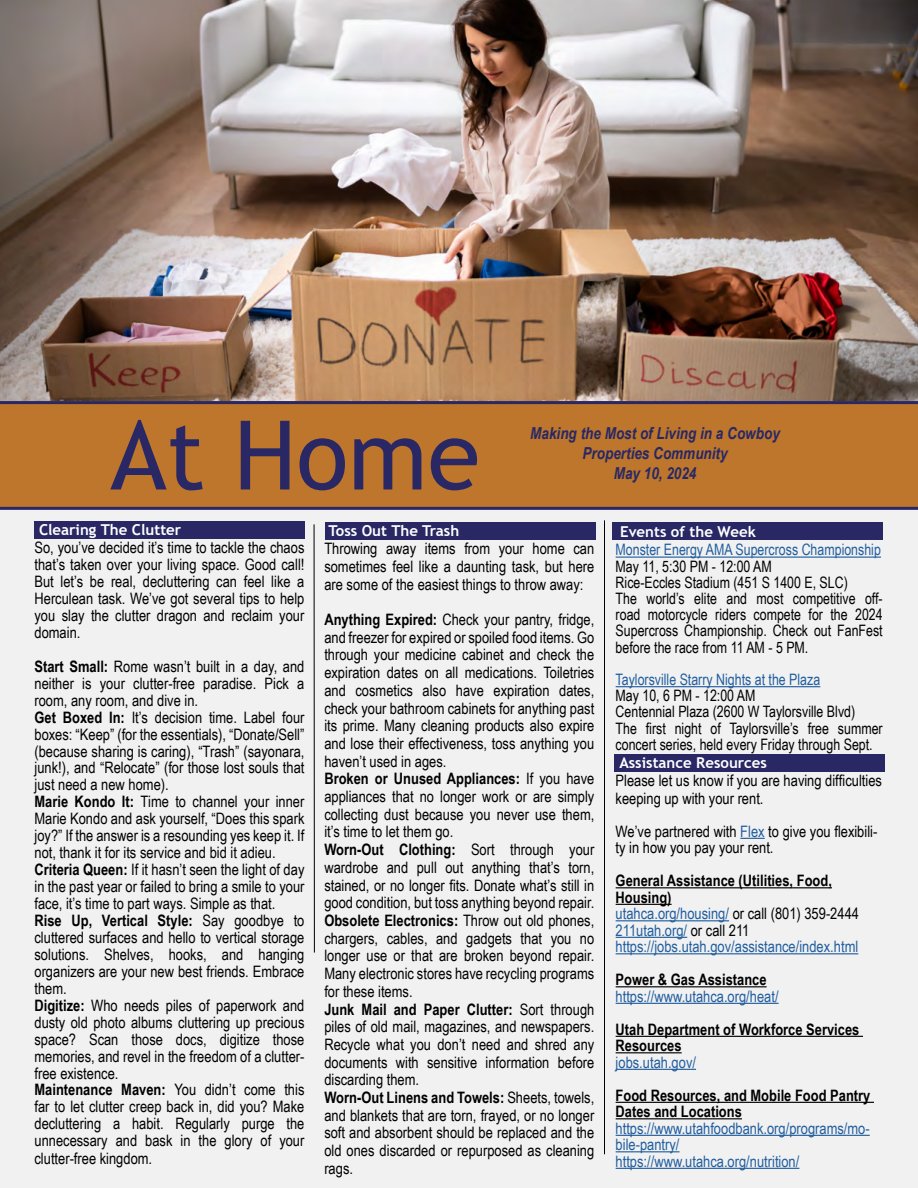
<style>
.page{position:relative;width:918px;height:1188px;background:#fff}
.page>*{position:absolute;margin:0;border:0;box-sizing:border-box;transform-origin:0 0}
.t1{font:96px "Trebuchet MS";color:#292865}
.t2{font:italic 700 16.5px/19.8px "Arial Narrow";color:#292865;text-align:center}
.t3{font:15.75px/17px "Arial Narrow";color:#000}
.t4{font:15.75px/16.2px "Arial Narrow";color:#000;scale:.96 1}
.t5{font:15.75px/16.5px "Arial Narrow";color:#215e9e}
.t6{font:700 15.75px/16.5px "Arial Narrow";color:#000}
.t7{font:15.75px "Arial Narrow";color:#215e9e;scale:.96 1}
.t8{font:700 15px "Trebuchet MS";color:#fff}
.s1{color:#215e9e}
.s2{font-weight:700;color:#000}
.s3{color:#000}
.s4{font-weight:700}
</style>
<div class="page">
<img style="left:0;top:0;width:918px;height:401px">
<div style="left:0;top:402px;width:918px;height:138px;background:#bd762b"></div>
<div style="left:0;top:508px;width:918px;height:680px;background:#f1f1f2"></div>
<hr style="left:604px;top:520px;width:1px;height:634px;background:#000">
<div style="left:34px;top:522px;width:271px;height:17px;background:#292865"></div>
<hr style="left:0;top:401px;width:918px;height:3px;background:#292865">
<hr style="left:0;top:507px;width:918px;height:3px;background:#292865">
<div style="left:613px;top:523px;width:270px;height:17px;background:#292865"></div>
<hr style="left:616px;top:557px;width:265px;height:1px;background:#215e9e">
<hr style="left:616px;top:686px;width:204px;height:1px;background:#215e9e">
<hr style="left:314px;top:524px;width:1px;height:429px;background:#000">
<div style="left:614px;top:754px;width:270px;height:17px;background:#292865"></div>
<svg style="left:740px;top:838px;width:25px;height:1px"></svg>
<hr style="left:616px;top:887px;width:216px;height:1px;background:#000">
<hr style="left:616px;top:904px;width:56px;height:1px;background:#000">
<hr style="left:616px;top:920px;width:113px;height:1px;background:#215e9e">
<hr style="left:616px;top:937px;width:71px;height:1px;background:#215e9e">
<hr style="left:616px;top:953px;width:242px;height:1px;background:#215e9e">
<hr style="left:616px;top:986px;width:151px;height:1px;background:#000">
<hr style="left:616px;top:1003px;width:163px;height:1px;background:#215e9e">
<hr style="left:616px;top:1036px;width:247px;height:1px;background:#000">
<hr style="left:616px;top:1052px;width:66px;height:1px;background:#000">
<hr style="left:616px;top:1069px;width:80px;height:1px;background:#215e9e">
<hr style="left:616px;top:1102px;width:258px;height:1px;background:#000">
<hr style="left:616px;top:1118px;width:126px;height:1px;background:#000">
<hr style="left:616px;top:1135px;width:254px;height:1px;background:#215e9e">
<hr style="left:616px;top:1151px;width:64px;height:1px;background:#215e9e">
<hr style="left:616px;top:1168px;width:183px;height:1px;background:#215e9e">
<div style="left:325px;top:523px;width:270px;height:17px;background:#292865"></div>
<h1 class="t1" style="left:110px;top:395px;width:371px">At Home</h1>
<p class="t2" style="left:530px;top:423px;width:251px">Making the Most of Living in a Cowboy<br>Properties Community<br>May 10, 2024</p>
<p class="t8" style="left:620px;top:523px;width:137px">Events of the Week</p>
<p class="t7" style="left:616px;top:538px;width:278px">Monster Energy AMA Supercross Championship</p>
<p class="t4" style="left:616px;top:557px;width:280px">May 11, 5:30 PM - 12:00 AM<br>Rice-Eccles Stadium (451 S 1400 E, SLC)<br>The world’s elite and most competitive off&shy;road motorcycle riders compete for the 2024<br>Supercross Championship. Check out FanFest before the race from 11 AM - 5 PM.</p>
<p class="t7" style="left:616px;top:668px;width:215px">Taylorsville Starry Nights at the Plaza</p>
<p class="t4" style="left:616px;top:687px;width:280px">May 10, 6 PM - 12:00 AM<br>Centennial Plaza (2600 W Taylorsville Blvd)<br>The first night of Taylorsville’s free summer concert series, held every Friday through Sept.</p>
<p class="t8" style="left:619px;top:753px;width:149px">Assistance Resources</p>
<p class="t3" style="left:616px;top:771px;width:268px;line-height:18px">Please let us know if you are having difficulties keeping up with your rent.</p>
<p class="t3" style="left:616px;top:822px;width:263px;line-height:16.5px">We’ve partnered with <span class="s1">Flex</span> to give you flexibili&shy;ty in how you pay your rent.</p>
<p class="t5" style="left:616px;top:872px;width:245px"><span class="s2">General Assistance (Utilities, Food, Housing)<br></span>utahca.org/housing/ <span class="s3">or call (801) 359-2444<br></span>211utah.org/ <span class="s3">or call 211 </span>https://jobs.utah.gov/assistance/index.html</p>
<p class="t6" style="left:616px;top:971px;width:152px">Power &amp; Gas Assistance</p>
<p class="t5" style="left:616px;top:987px;width:164px">https://www.utahca.org/heat/</p>
<p class="t6" style="left:616px;top:1020px;width:245px">Utah Department of Workforce Services<br>Resources</p>
<p class="t5" style="left:616px;top:1053px;width:82px">jobs.utah.gov/</p>
<p class="t6" style="left:616px;top:1086px;width:256px">Food Resources, and Mobile Food Pantry<br>Dates and Locations</p>
<p class="t5" style="left:616px;top:1119px;width:256px">https://www.utahfoodbank.org/programs/mo&shy;bile-pantry/<br>https://www.utahca.org/nutrition/</p>
<p class="t8" style="left:39px;top:520px;width:144px">Clearing The Clutter</p>
<p class="t3" style="left:34px;top:539px;width:272px;text-align:justify">So, you’ve decided it’s time to tackle the chaos that’s taken over your living space. Good call!<br>But let’s be real, decluttering can feel like a Herculean task. We’ve got several tips to help you slay the clutter dragon and reclaim your domain.</p>
<p class="t3" style="left:34px;top:657px;width:272px"><span class="s4">Start Small:</span> Rome wasn’t built in a day, and neither is your clutter-free paradise. Pick a room, any room, and dive in.<br><span class="s4">Get Boxed In:</span> It’s decision time. Label four boxes: “Keep” (for the essentials), “Donate/Sell” (because sharing is caring), “Trash” (sayonara, junk!), and “Relocate” (for those lost souls that just need a new home).<br><span class="s4">Marie Kondo It:</span> Time to channel your inner Marie Kondo and ask yourself, “Does this spark joy?” If the answer is a resounding yes keep it. If not, thank it for its service and bid it adieu.<br><span class="s4">Criteria Queen:</span> If it hasn’t seen the light of day in the past year or failed to bring a smile to your face, it’s time to part ways. Simple as that.<br><span class="s4">Rise Up, Vertical Style:</span> Say goodbye to cluttered surfaces and hello to vertical storage solutions. Shelves, hooks, and hanging organizers are your new best friends. Embrace them.<br><span class="s4">Digitize:</span> Who needs piles of paperwork and dusty old photo albums cluttering up precious space? Scan those docs, digitize those memories, and revel in the freedom of a clutter&shy;free existence.<br><span class="s4">Maintenance Maven:</span> You didn’t come this far to let clutter creep back in, did you? Make decluttering a habit. Regularly purge the unnecessary and bask in the glory of your clutter-free kingdom.</p>
<p class="t8" style="left:329px;top:522px;width:132px">Toss Out The Trash</p>
<p class="t3" style="left:324px;top:539px;width:271px;line-height:17.7px;text-align:justify">Throwing away items from your home can sometimes feel like a daunting task, but here are some of the easiest things to throw away:</p>
<p class="t3" style="left:324px;top:610px;width:272px;line-height:17.7px"><span class="s4">Anything Expired:</span> Check your pantry, fridge, and freezer for expired or spoiled food items. Go through your medicine cabinet and check the expiration dates on all medications. Toiletries and cosmetics also have expiration dates, check your bathroom cabinets for anything past its prime. Many cleaning products also expire and lose their effectiveness, toss anything you haven’t used in ages.<br><span class="s4">Broken or Unused Appliances:</span> If you have appliances that no longer work or are simply collecting dust because you never use them, it’s time to let them go.<br><span class="s4">Worn-Out Clothing:</span> Sort through your wardrobe and pull out anything that’s torn, stained, or no longer fits. Donate what’s still in good condition, but toss anything beyond repair.<br><span class="s4">Obsolete Electronics:</span> Throw out old phones, chargers, cables, and gadgets that you no longer use or that are broken beyond repair.<br>Many electronic stores have recycling programs for these items.<br><span class="s4">Junk Mail and Paper Clutter:</span> Sort through piles of old mail, magazines, and newspapers.<br>Recycle what you don’t need and shred any documents with sensitive information before discarding them.<br><span class="s4">Worn-Out Linens and Towels:</span> Sheets, towels, and blankets that are torn, frayed, or no longer soft and absorbent should be replaced and the old ones discarded or repurposed as cleaning rags.</p>
</div>
